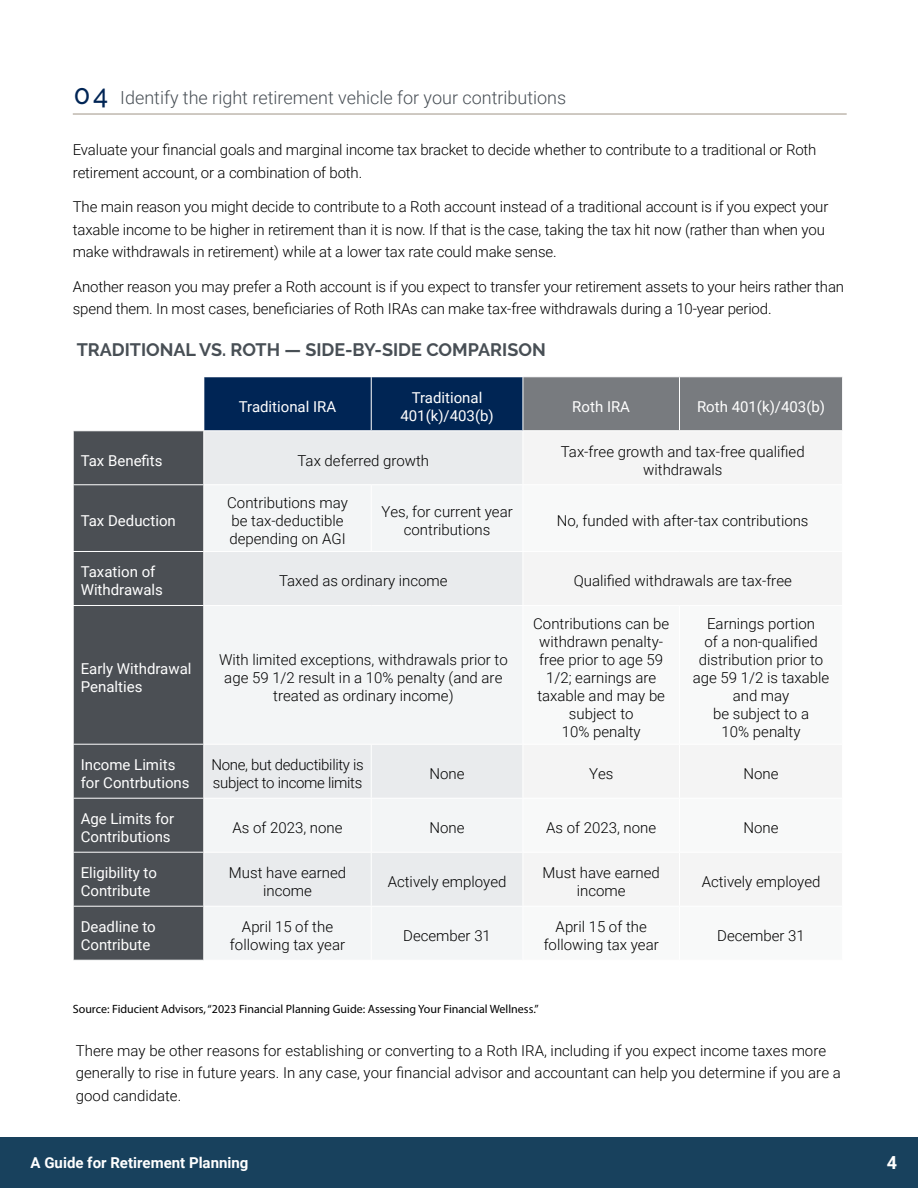
<style>
.page{position:relative;width:918px;height:1188px;background:#fff}
.page>*{position:absolute;margin:0;border:0;box-sizing:border-box;transform-origin:0 0}
.t1{font:300 18px "Roboto";color:#484f55}
.t2{font:700 18px "Raleway";color:#484f55}
.t3{font:700 18px "Roboto";color:#fff}
.t4{font:300 15px/18px "Roboto";color:#000;text-align:center}
.t5{font:15px/18px "Roboto";color:#fff}
.t6{font:300 15px/18px "Roboto";letter-spacing:-.02em;color:#000}
.t7{font:700 15px "Roboto";color:#fff}
.t8{font:12px "Myriad Pro";color:#000}
.s1{font-family:"Raleway";font-weight:500;font-size:27px;color:#002555}
</style>
<div class="page">
<div style="left:0;top:1138px;width:918px;height:50px;background:#18415d"></div>
<div style="left:204px;top:377px;width:167px;height:54px;background:#002555"></div>
<div style="left:371px;top:377px;width:152px;height:54px;background:#002554"></div>
<div style="left:524px;top:377px;width:318px;height:53px;background:#787b7f"></div>
<div style="left:74px;top:431px;width:129px;height:529px;background:#4b4f54"></div>
<div style="left:204px;top:431px;width:318px;height:53px;background:#e9ebed"></div>
<div style="left:524px;top:432px;width:318px;height:52px;background:#f4f4f4"></div>
<svg style="left:204px;top:486px;width:318px;height:473px;fill:#f3f5f6"></svg>
<svg style="left:524px;top:552px;width:318px;height:353px"></svg>
<hr style="left:371px;top:377px;width:1px;height:53px;background:#fff">
<hr style="left:679px;top:377px;width:1px;height:53px;background:#fff">
<hr style="left:204px;top:430px;width:167px;height:1px;background:#fff">
<hr style="left:371px;top:430px;width:152px;height:1px;background:#fff">
<hr style="left:73px;top:484px;width:131px;height:1px;background:#fff">
<hr style="left:371px;top:485px;width:1px;height:66px;background:#fff">
<hr style="left:73px;top:551px;width:131px;height:1px;background:#fff">
<hr style="left:204px;top:551px;width:167px;height:1px;background:#fff">
<hr style="left:371px;top:551px;width:152px;height:1px;background:#fff">
<hr style="left:73px;top:605px;width:131px;height:1px;background:#fff">
<hr style="left:73px;top:744px;width:131px;height:1px;background:#fff">
<hr style="left:371px;top:745px;width:1px;height:53px;background:#fff">
<hr style="left:679px;top:745px;width:1px;height:53px;background:#fff">
<hr style="left:73px;top:798px;width:131px;height:1px;background:#fff">
<hr style="left:204px;top:798px;width:167px;height:1px;background:#fff">
<hr style="left:371px;top:798px;width:152px;height:1px;background:#fff">
<hr style="left:371px;top:799px;width:1px;height:53px;background:#fff">
<hr style="left:523px;top:798px;width:157px;height:1px;background:#fff">
<hr style="left:680px;top:798px;width:163px;height:1px;background:#fff">
<hr style="left:679px;top:799px;width:1px;height:53px;background:#fff">
<hr style="left:73px;top:852px;width:131px;height:1px;background:#fff">
<hr style="left:204px;top:852px;width:167px;height:1px;background:#fff">
<hr style="left:371px;top:852px;width:152px;height:1px;background:#fff">
<hr style="left:371px;top:853px;width:1px;height:53px;background:#fff">
<hr style="left:523px;top:852px;width:157px;height:1px;background:#fff">
<hr style="left:680px;top:852px;width:163px;height:1px;background:#fff">
<hr style="left:679px;top:853px;width:1px;height:53px;background:#fff">
<hr style="left:73px;top:906px;width:131px;height:1px;background:#fff">
<hr style="left:204px;top:906px;width:167px;height:1px;background:#fff">
<hr style="left:371px;top:906px;width:152px;height:1px;background:#fff">
<hr style="left:371px;top:907px;width:1px;height:53px;background:#fff">
<hr style="left:204px;top:605px;width:167px;height:1px;background:#fff">
<hr style="left:371px;top:605px;width:152px;height:1px;background:#fff">
<hr style="left:204px;top:744px;width:167px;height:1px;background:#fff">
<hr style="left:371px;top:744px;width:152px;height:1px;background:#fff">
<hr style="left:523px;top:605px;width:157px;height:1px;background:#fff">
<hr style="left:523px;top:744px;width:157px;height:1px;background:#fff">
<hr style="left:680px;top:605px;width:163px;height:1px;background:#fff">
<hr style="left:679px;top:606px;width:1px;height:138px;background:#fff">
<hr style="left:680px;top:744px;width:163px;height:1px;background:#fff">
<hr style="left:73px;top:113px;width:774px;height:2px;background:#bfb8af">
<p class="t1" style="left:74px;top:85px;width:494px"><span class="s1">04</span> Identify the right retirement vehicle for your contributions</p>
<p class="t4" style="left:73px;top:138px;width:745px;line-height:22.5px;text-align:left">Evaluate your financial goals and marginal income tax bracket to decide whether to contribute to a traditional or Roth retirement account, or a combination of both.</p>
<p class="t4" style="left:73px;top:195px;width:757px;line-height:22.5px;text-align:left">The main reason you might decide to contribute to a Roth account instead of a traditional account is if you expect your taxable income to be higher in retirement than it is now. If that is the case, taking the tax hit now (rather than when you make withdrawals in retirement) while at a lower tax rate could make sense.</p>
<p class="t4" style="left:73px;top:274px;width:773px;line-height:22.5px;text-align:left">Another reason you may prefer a Roth account is if you expect to transfer your retirement assets to your heirs rather than spend them. In most cases, beneficiaries of Roth IRAs can make tax-free withdrawals during a 10-year period.</p>
<p class="t2" style="left:77px;top:340px;width:470px">TRADITIONAL VS. ROTH — SIDE-BY-SIDE COMPARISON</p>
<p class="t5" style="left:239px;top:397px;width:99px">Traditional IRA</p>
<p class="t5" style="left:400px;top:388px;width:95px;text-align:center">Traditional<br>401(k)/403(b)</p>
<p class="t5" style="left:572px;top:397px;width:59px">Roth IRA</p>
<p class="t5" style="left:697px;top:397px;width:130px">Roth 401(k)/403(b)</p>
<p class="t5" style="left:81px;top:451px;width:83px">Tax Benefits</p>
<p class="t4" style="left:298px;top:451px;width:133px">Tax deferred growth</p>
<p class="t4" style="left:561px;top:442px;width:245px">Tax-free growth and tax-free qualified withdrawals</p>
<p class="t5" style="left:81px;top:511px;width:97px">Tax Deduction</p>
<p class="t4" style="left:227px;top:493px;width:122px;text-align:left">Contributions may be tax-deductible depending on AGI</p>
<p class="t4" style="left:381px;top:502px;width:133px">Yes, for current year contributions</p>
<p class="t4" style="left:557px;top:511px;width:253px">No, funded with after-tax contributions</p>
<p class="t5" style="left:81px;top:562px;width:84px">Taxation of<br>Withdrawals</p>
<p class="t4" style="left:279px;top:571px;width:170px">Taxed as ordinary income</p>
<p class="t4" style="left:574px;top:571px;width:220px">Qualified withdrawals are tax-free</p>
<p class="t5" style="left:81px;top:659px;width:112px">Early Withdrawal<br>Penalties</p>
<p class="t4" style="left:219px;top:650px;width:290px">With limited exceptions, withdrawals prior to age 59 1/2 result in a 10% penalty (and are treated as ordinary income)</p>
<p class="t4" style="left:533px;top:614px;width:137px">Contributions can be withdrawn penalty&shy;free prior to age 59<br>1/2; earnings are taxable and may be subject to<br>10% penalty</p>
<p class="t4" style="left:693px;top:614px;width:138px">Earnings portion<br>of a non-qualified distribution prior to age 59 1/2 is taxable and may<br>be subject to a<br>10% penalty</p>
<p class="t5" style="left:81px;top:755px;width:110px">Income Limits for Contrbutions</p>
<p class="t6" style="left:211px;top:755px;width:154px">None, but deductibility is subject to income limits</p>
<p class="t4" style="left:430px;top:764px;width:37px">None</p>
<p class="t4" style="left:589px;top:764px;width:26px">Yes</p>
<p class="t4" style="left:744px;top:764px;width:37px">None</p>
<p class="t5" style="left:81px;top:809px;width:95px">Age Limits for<br>Contributions</p>
<p class="t4" style="left:233px;top:818px;width:111px">As of 2023, none</p>
<p class="t4" style="left:430px;top:818px;width:37px">None</p>
<p class="t4" style="left:546px;top:818px;width:111px">As of 2023, none</p>
<p class="t4" style="left:744px;top:818px;width:37px">None</p>
<p class="t5" style="left:81px;top:863px;width:78px">Eligibility to<br>Contribute</p>
<p class="t4" style="left:229px;top:863px;width:119px">Must have earned income</p>
<p class="t4" style="left:388px;top:872px;width:120px">Actively employed</p>
<p class="t4" style="left:543px;top:863px;width:119px">Must have earned income</p>
<p class="t4" style="left:702px;top:872px;width:120px">Actively employed</p>
<p class="t5" style="left:81px;top:917px;width:76px">Deadline to<br>Contribute</p>
<p class="t4" style="left:230px;top:917px;width:117px">April 15 of the following tax year</p>
<p class="t4" style="left:403px;top:926px;width:89px">December 31</p>
<p class="t4" style="left:544px;top:917px;width:117px">April 15 of the following tax year</p>
<p class="t4" style="left:717px;top:926px;width:89px">December 31</p>
<p class="t8" style="left:73px;top:1001px;width:467px">Source: Fiducient Advisors, “2023 Financial Planning Guide: Assessing Your Financial Wellness.”</p>
<p class="t4" style="left:76px;top:1038px;width:766px;line-height:22.5px;text-align:left">There may be other reasons for establishing or converting to a Roth IRA, including if you expect income taxes more generally to rise in future years. In any case, your financial advisor and accountant can help you determine if you are a good candidate.</p>
<p class="t7" style="left:31px;top:1152px;width:219px">A Guide for Retirement Planning</p>
<p class="t3" style="left:887px;top:1150px;width:12px">4</p>
</div>
